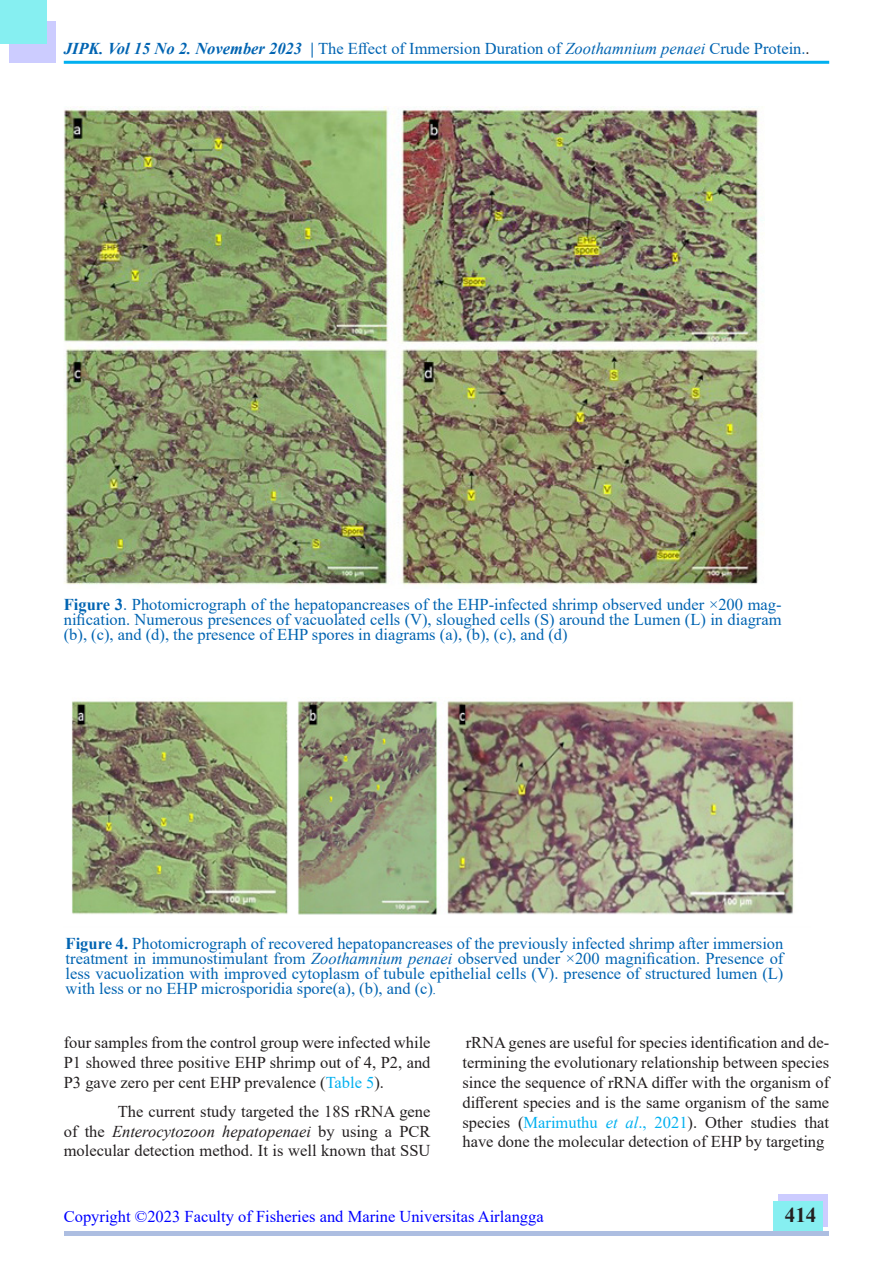
<style>
.page{position:relative;width:893px;height:1263px;background:#fff}
.page>*{position:absolute;margin:0;border:0;box-sizing:border-box;transform-origin:0 0}
.t1{font:700 21px "Times New Roman";color:#231f20}
.t2{font:16.5px/15px "Times New Roman";color:#0164b2;text-align:justify}
.t3{font:16.5px/19.8px "Times New Roman";color:#231f20;text-align:justify}
.t4{font:16.5px "Times New Roman";color:#00f}
.s1{font-weight:700;font-style:italic}
.s2{font-weight:700}
.s3{font-style:italic}
.s4{color:#231f20}
.s5{font-style:italic;font-size:13.5px}
.s6{color:#00b0f0}
.s7{font-style:italic;color:#00b0f0}
</style>
<div class="page">
<div style="left:9px;top:21px;width:47px;height:42px;background:#ccf"></div>
<div style="left:0;top:0;width:47px;height:44px;background:#86eff1"></div>
<hr style="left:64px;top:61px;width:765px;height:3px;background:#00b0f0">
<div style="left:779px;top:1194px;width:49px;height:33px;background:#ccf"></div>
<div style="left:774px;top:1201px;width:49px;height:29px;background:#86eff1"></div>
<div style="left:64px;top:1231px;width:765px;height:5px;background:#adbee1"></div>
<img style="left:64px;top:106px;width:700px;height:480px">
<img style="left:72px;top:701px;width:722px;height:214px">
<p class="t2" style="left:64px;top:40px;width:747px"><span class="s1">JIPK. Vol 15 No 2. November 2023</span> <span class="s2">|</span> The Effect of Immersion Duration of <span class="s3">Zoothamnium penaei</span> Crude Protein.<span class="s4">.</span></p>
<p class="t2" style="left:64px;top:596px;width:719px"><span class="s2">Figure 3</span>. Photomicrograph of the hepatopancreases of the EHP-infected shrimp observed under ×200 mag&shy;nification. Numerous presences of vacuolated cells (V), sloughed cells (S) around the Lumen (L) in diagram (b), (c), and (d), the presence of EHP spores in diagrams (a), (b), (c), and (d)</p>
<p class="t2" style="left:66px;top:935px;width:719px"><span class="s2">Figure 4.</span> Photomicrograph of recovered hepatopancreases of the previously infected shrimp after immersion treatment in immunostimulant from <span class="s3">Zoothamnium penaei</span> observed under ×200 magnification. Presence of less vacuolization with improved cytoplasm of tubule epithelial cells (V). presence of structured lumen (L) with less or no EHP microsporidia spore(a), (b), and (c)<span class="s5">.</span></p>
<p class="t3" style="left:64px;top:1032px;width:368px">four samples from the control group were infected while P1 showed three positive EHP shrimp out of 4, P2, and P3 gave zero per cent EHP prevalence (<span class="s6">Table 5</span>).</p>
<p class="t3" style="left:64px;top:1101px;width:368px;text-indent:54px">The current study targeted the 18S rRNA gene of the <span class="s3">Enterocytozoon hepatopenaei</span> by using a PCR molecular detection method. It is well known that SSU</p>
<p class="t3" style="left:462px;top:1032px;width:368px">rRNA genes are useful for species identification and de&shy;termining the evolutionary relationship between species since the sequence of rRNA differ with the organism of different species and is the same organism of the same species (<span class="s6">Marimuthu</span> <span class="s7">et al</span><span class="s6">., 2021</span>). Other studies that have done the molecular detection of EHP by targeting</p>
<p class="t4" style="left:64px;top:1205px;width:481px">Copyright ©2023 Faculty of Fisheries and Marine Universitas Airlangga</p>
<p class="t1" style="left:785px;top:1200px;width:33px">414</p>
</div>
